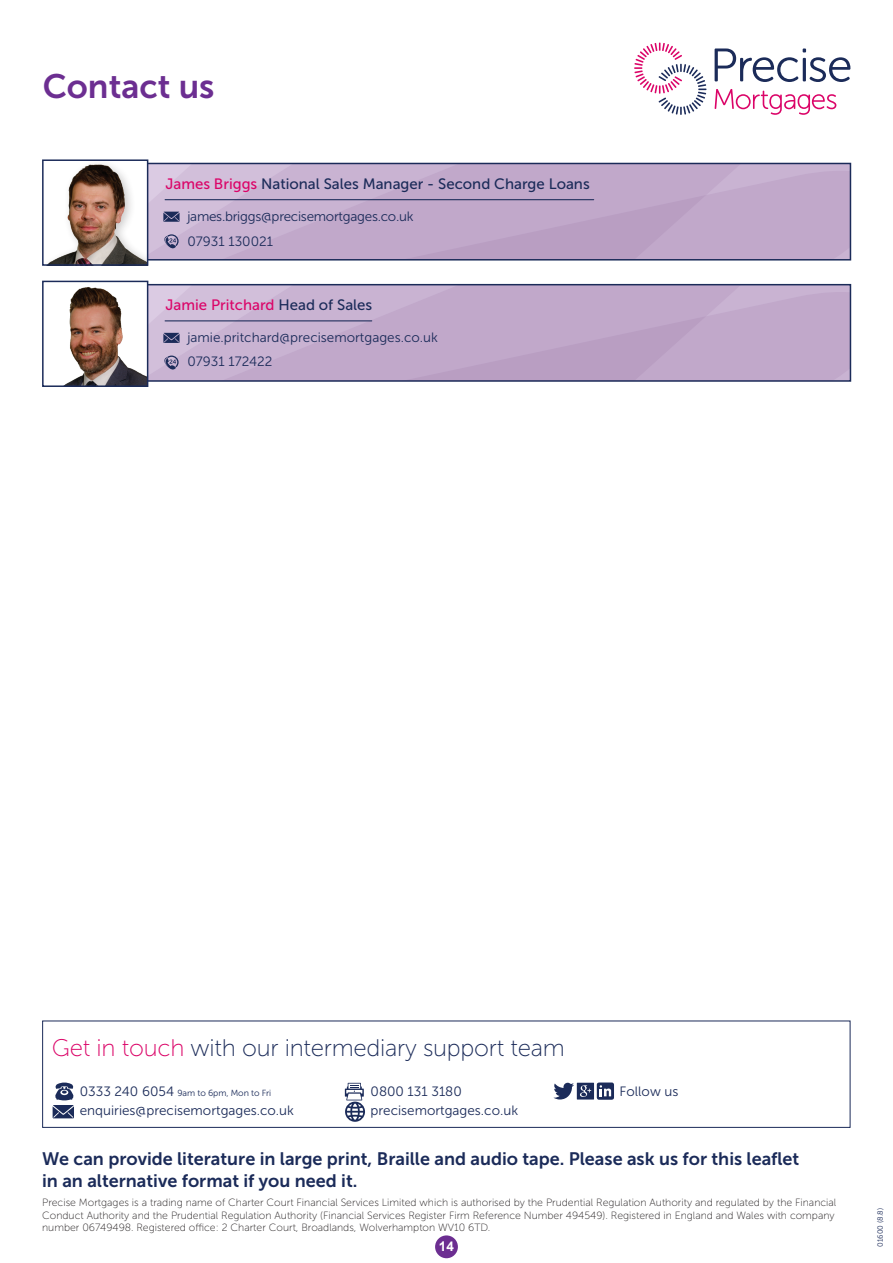
<style>
.page{position:relative;width:893px;height:1263px;background:#fff}
.page>*{position:absolute;margin:0;border:0;box-sizing:border-box;transform-origin:0 0}
.t1{font:33.75px "Museo Sans 700";color:#6c2e91}
.t2{font:24px "Museo Sans 100";letter-spacing:-.01em;color:#1b2b59}
.t3{font:18px/21.6px "Museo Sans 700";color:#1b2b59}
.t4{font:15px "Museo Sans 500";color:#1b2b59}
.t5{font:15px "Museo Sans 500";color:#db0468}
.t6{font:13.5px/24.8px "Museo Sans 300";color:#1b2b59}
.t7{font:13.5px/25px "Museo Sans 300";letter-spacing:-.02em;color:#1b2b59}
.t8{font:700 13.5px "Arial";color:#fff}
.t9{font:10.5px/12.6px "Museo Sans 100";color:#231f20}
.t10{font:8.85px "Museo Sans 300";letter-spacing:-.01em;color:#1b2b59}
.t11{font:7.5px "Museo Sans 300";color:#1b2b59}
.s1{color:#db0468}
.s2{color:#1b2b59}
.s3{font-size:13.5px}
</style>
<div class="page">
<div style="left:435px;top:1235px;width:23px;height:23px;background:#6c2e91;border-radius:50%"></div>
<svg style="left:715px;top:48px;width:135px;height:34px"></svg>
<svg style="left:715px;top:89px;width:121px;height:26px"></svg>
<svg style="left:634px;top:43px;width:72px;height:72px"></svg>
<svg style="left:148px;top:287px;width:700px;height:46px;background:#c4adcd"></svg>
<div style="left:120px;top:284px;width:731px;height:98px;border:2px solid #1b2b59"></div>
<svg style="left:148px;top:166px;width:700px;height:46px;background:#c4adcd"></svg>
<div style="left:120px;top:163px;width:731px;height:98px;border:2px solid #1b2b59"></div>
<svg style="left:148px;top:333px;width:702px;height:48px;background:#bda5c7"></svg>
<svg style="left:148px;top:212px;width:702px;height:48px;background:#bca5c7"></svg>
<img style="left:66px;top:284px;width:79px;height:100px">
<div style="left:42px;top:281px;width:106px;height:106px;border:2px solid #1b2b59"></div>
<img style="left:49px;top:163px;width:96px;height:100px">
<div style="left:42px;top:159px;width:106px;height:107px;border:2px solid #1b2b59"></div>
<hr style="left:165px;top:320px;width:207px;height:1px;background:#1b2b59">
<hr style="left:165px;top:199px;width:429px;height:1px;background:#1b2b59">
<div style="left:42px;top:1020px;width:808px;height:108px;background:#fff;border:1px solid #1b2b59"></div>
<svg style="left:53px;top:1082px;width:21px;height:36px"></svg>
<svg style="left:553px;top:1083px;width:21px;height:16px"></svg>
<div style="left:577px;top:1083px;width:17px;height:16px;background:#1b2b59"></div>
<svg style="left:580px;top:1085px;width:11px;height:12px"></svg>
<svg style="left:597px;top:1082px;width:17px;height:18px"></svg>
<svg style="left:600px;top:1085px;width:11px;height:11px"></svg>
<svg style="left:345px;top:1083px;width:20px;height:39px"></svg>
<h1 class="t1" style="left:43px;top:68px;width:173px">Contact us</h1>
<h3 class="t4" style="left:165px;top:176px;width:426px"><span class="s1">James Briggs</span> National Sales Manager - Second Charge Loans</h3>
<p class="t7" style="left:187px;top:203px;width:228px">james.briggs@precisemortgages.co.uk<br>07931 130021</p>
<h3 class="t5" style="left:165px;top:297px;width:208px">Jamie Pritchard <span class="s2">Head of Sales</span></h3>
<p class="t6" style="left:187px;top:325px;width:252px">jamie.pritchard@precisemortgages.co.uk<br>07931 172422</p>
<h2 class="t2" style="left:52px;top:1035px;width:515px"><span class="s1">Get in touch</span> with our intermediary support team</h2>
<p class="t10" style="left:80px;top:1088px;width:193px"><span class="s3">0333 240 6054</span> 9am to 6pm, Mon to Fri</p>
<p class="t6" style="left:371px;top:1079px;width:93px">0800 131 3180</p>
<p class="t6" style="left:620px;top:1079px;width:60px">Follow us</p>
<p class="t6" style="left:80px;top:1098px;width:216px">enquiries@precisemortgages.co.uk</p>
<p class="t6" style="left:371px;top:1098px;width:149px">precisemortgages.co.uk</p>
<h3 class="t3" style="left:42px;top:1148px;width:759px">We can provide literature in large print, Braille and audio tape. Please ask us for this leaflet in an alternative format if you need it.</h3>
<p class="t9" style="left:42px;top:1196px;width:796px">Precise Mortgages is a trading name of Charter Court Financial Services Limited which is authorised by the Prudential Regulation Authority and regulated by the Financial<br>Conduct Authority and the Prudential Regulation Authority (Financial Services Register Firm Reference Number 494549). Registered in England and Wales with company number 06749498. Registered office: 2 Charter Court, Broadlands, Wolverhampton WV10 6TD.</p>
<p class="t8" style="left:439px;top:1237px;width:17px">14</p>
<p class="t11" style="left:876px;top:1247px;width:41px;rotate:-90deg">01600 (8.8)</p>
</div>
